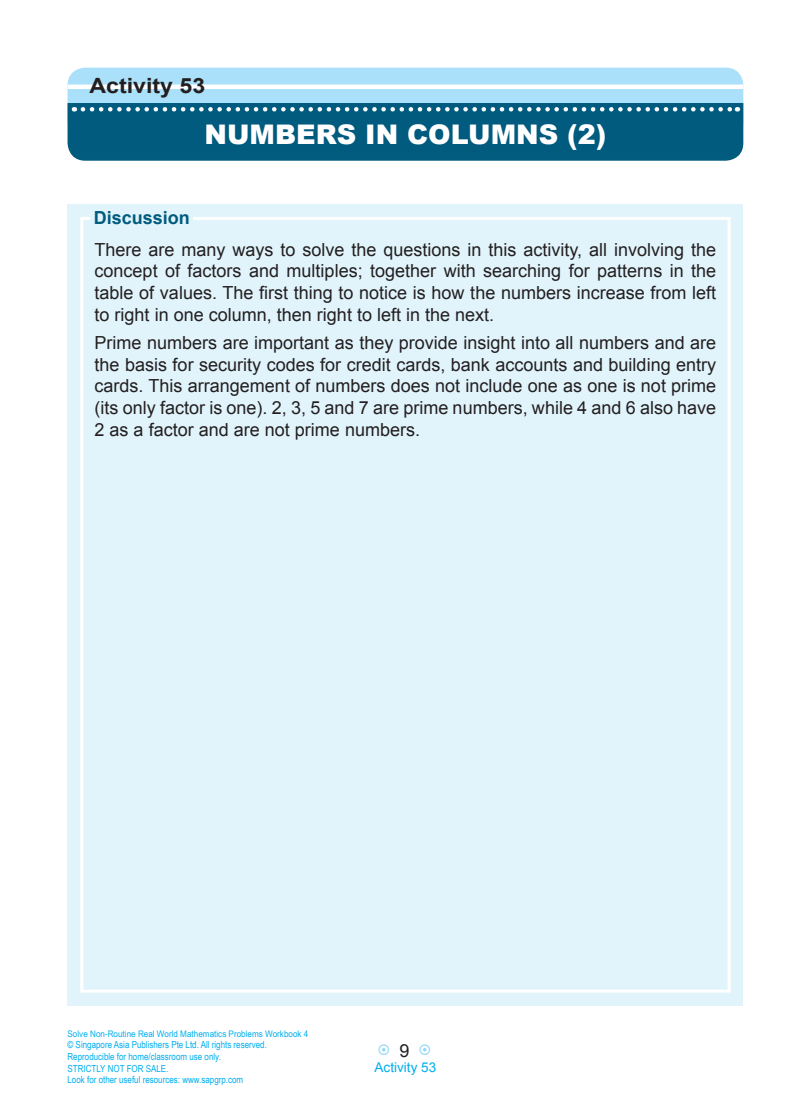
<style>
.page{position:relative;width:811px;height:1108px;background:#fff}
.page>*{position:absolute;margin:0;border:0;box-sizing:border-box;transform-origin:0 0}
.Da_biao_ti{font:900 27px "Arial";color:#fff}
.t1{font:700 21px "Arial";color:#231f20;scale:1.1 1}
.Text{font:18px/21.6px "Arial";color:#231f20;text-align:justify}
.t2{font:700 18px "Arial";color:#005b7f}
.t3{font:13.5px "Arial";color:#00aeef}
.t4{font:9.75px/11.7px "Arial Narrow";color:#00aeef}
.t5{font:9px "Arial Narrow";color:#00aeef;scale:1.1 1}
</style>
<div class="page">
<div style="left:67px;top:67px;width:676px;height:34px;background:#aae0f9"></div>
<div style="left:67px;top:101px;width:676px;height:60px;background:#005b7f"></div>
<svg style="left:83px;top:107px;width:654px;height:4px"></svg>
<div style="left:67px;top:84px;width:675px;height:5px;background:#fff"></div>
<div style="left:67px;top:204px;width:675px;height:801px;background:#e1f4fc"></div>
<div style="left:80px;top:217px;width:650px;height:775px;border:3px solid #fff"></div>
<div style="left:91px;top:211px;width:102px;height:13px;background:#e1f4fc"></div>
<p class="t1" style="left:90px;top:72px;width:107px">Activity 53</p>
<p class="Da_biao_ti" style="left:204px;top:117px;width:403px">NUMBERS IN COLUMNS (2)</p>
<p class="t2" style="left:94px;top:206px;width:98px">Discussion</p>
<p class="Text" style="left:94px;top:239px;width:622px">There are many ways to solve the questions in this activity, all involving the concept of factors and multiples; together with searching for patterns in the table of values. The first thing to notice is how the numbers increase from left to right in one column, then right to left in the next.</p>
<p class="Text" style="left:94px;top:332px;width:623px">Prime numbers are important as they provide insight into all numbers and are the basis for security codes for credit cards, bank accounts and building entry cards. This arrangement of numbers does not include one as one is not prime (its only factor is one). 2, 3, 5 and 7 are prime numbers, while 4 and 6 also have 2 as a factor and are not prime numbers.</p>
<p class="t5" style="left:67px;top:1026px;width:220px">Solve Non-Routine Real World Mathematics Problems Workbook 4</p>
<p class="t4" style="left:67px;top:1038px;width:201px">© Singapore Asia Publishers Pte Ltd. All rights reserved.<br>Reproducible for home/classroom use only.<br>STRICTLY NOT FOR SALE.<br>Look for other useful resources: www.sapgrp.com</p>
<p class="Text" style="left:399px;top:1039px;width:12px">9</p>
<p class="t3" style="left:374px;top:1057px;width:63px">Activity 53</p>
</div>
